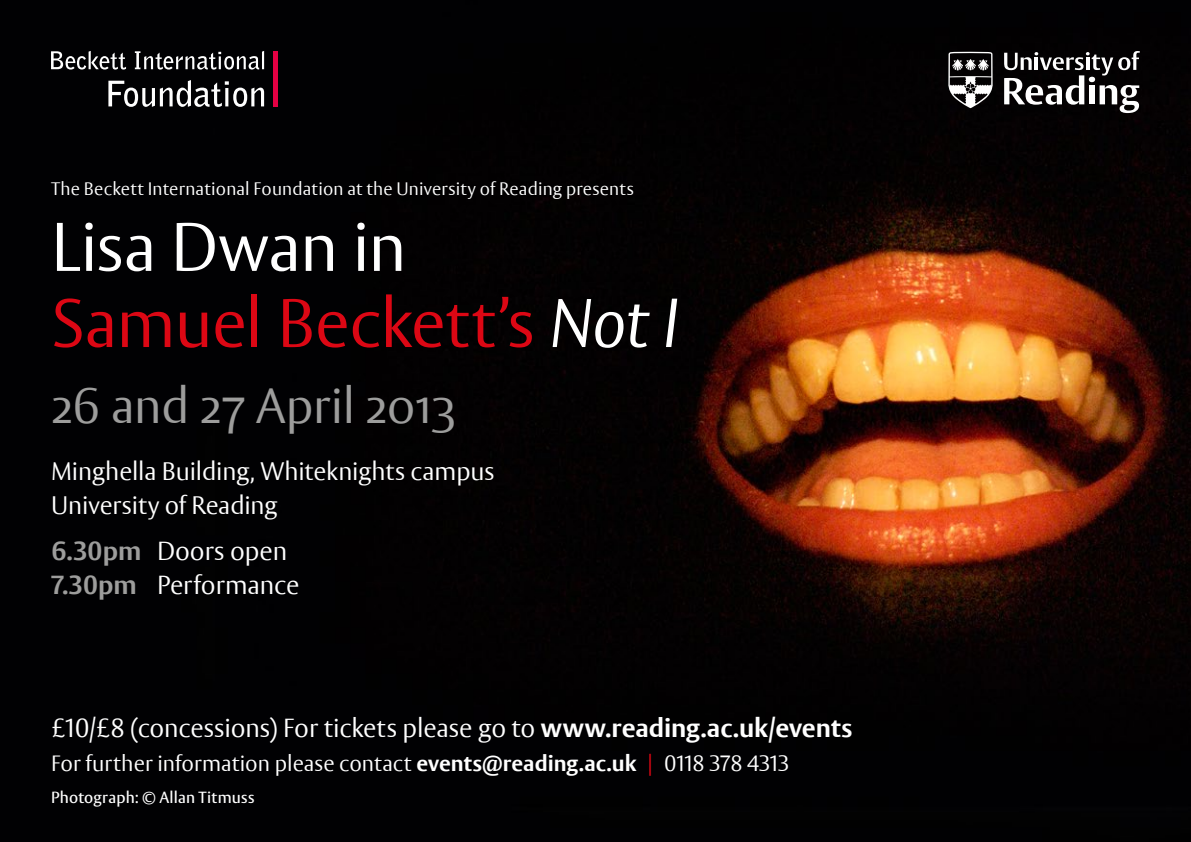
<style>
.page{position:relative;width:1191px;height:842px;background:#fff}
.page>*{position:absolute;margin:0;border:0;box-sizing:border-box;transform-origin:0 0}
.t1{font:68px/76.2px "Rdg Vesta";letter-spacing:-.01em;color:#dc0714}
.t2{font:49.2px "Rdg Vesta";letter-spacing:-.01em;color:#9d9d9c}
.t3{font:26px/34px "Rdg Vesta";letter-spacing:-.005em;color:#fff}
.t4{font:25.2px/34.2px "Rdg Vesta";letter-spacing:-.005em;color:#fff}
.t5{font:22px "Rdg Vesta";color:#fff}
.t6{font:18px "Rdg Vesta";letter-spacing:.01em;color:#fff}
.t7{font:16px "Rdg Vesta 3";letter-spacing:.015em;color:#fff}
.s1{color:#fff}
.s2{font-style:italic;color:#fff}
.s3{font-style:italic;font-size:68.6px;color:#fff}
.s4{font-weight:700;color:#9d9d9c}
.s5{font-weight:700}
.s6{color:#dc0714}
</style>
<div class="page">
<img style="left:0;top:0;width:1191px;height:842px">
<svg style="left:1004px;top:51px;width:136px;height:62px"></svg>
<svg style="left:948px;top:52px;width:44px;height:56px"></svg>
<svg style="left:51px;top:51px;width:75px;height:19px"></svg>
<svg style="left:135px;top:51px;width:129px;height:19px"></svg>
<svg style="left:108px;top:80px;width:156px;height:27px"></svg>
<hr style="left:274px;top:51px;width:4px;height:55px;background:#e50043">
<p class="t6" style="left:51px;top:177px;width:584px">The Beckett International Foundation at the University of Reading presents</p>
<h1 class="t1" style="left:51px;top:211px;width:629px"><span class="s1">Lisa Dwan in<br></span>Samuel Beckett’s <span class="s2">Not</span> <span class="s3">I</span></h1>
<h2 class="t2" style="left:51px;top:376px;width:407px">26 and 27 April 2013</h2>
<p class="t4" style="left:51px;top:455px;width:445px">Minghella Building, Whiteknights campus<br>University of Reading</p>
<p class="t3" style="left:51px;top:534px;width:250px"><span class="s4">6.30pm</span> Doors open<br><span class="s4">7.30pm</span> Performance</p>
<p class="t3" style="left:51px;top:711px;width:802px">£10/£8 (concessions) For tickets please go to <span class="s5">www.reading.ac.uk/events</span></p>
<p class="t5" style="left:51px;top:749px;width:739px">For further information please contact <span class="s5">events@reading.ac.uk</span> <span class="s6">|</span> 0118 378 4313</p>
<p class="t7" style="left:51px;top:788px;width:205px">Photograph: © Allan Titmuss</p>
</div>
